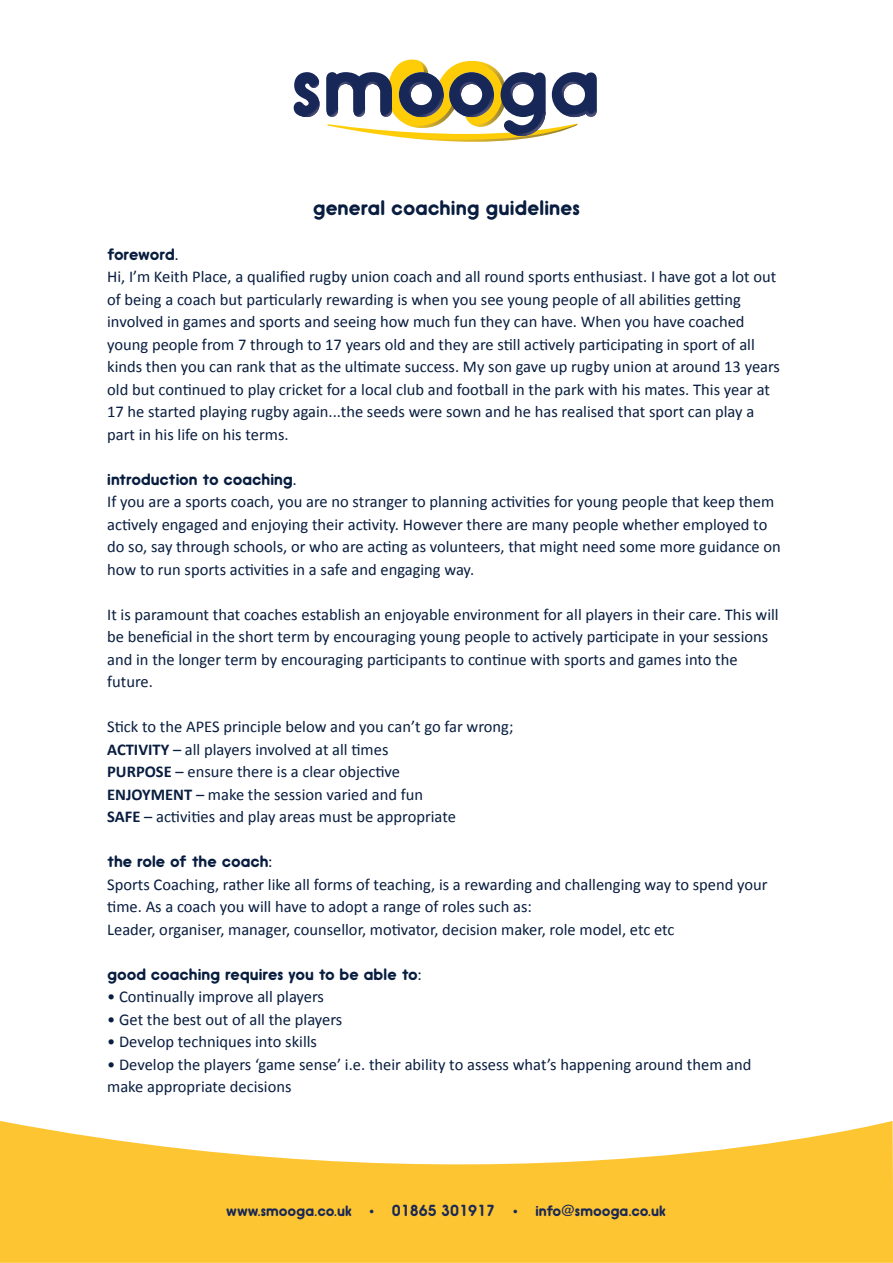
<style>
.page{position:relative;width:893px;height:1263px;background:#fff}
.page>*{position:absolute;margin:0;border:0;box-sizing:border-box;transform-origin:0 0}
.t1{font:21px "Hiruko";color:#081d3f}
.t2{font:16.5px/22.5px "Calibri";color:#081d3f}
.t3{font:16.5px "Hiruko";color:#081d3f}
.t4{font:16.5px "Hiruko";letter-spacing:-.02em;color:#081d3f}
.t5{font:15px "Hiruko";color:#1a2855}
.s1{font-weight:700}
</style>
<div class="page">
<svg style="left:0;top:1121px;width:893px;height:142px;fill:#fdc532"></svg>
<svg style="left:294px;top:60px;width:303px;height:82px"></svg>
<p class="t1" style="left:313px;top:194px;width:269px">general coaching guidelines</p>
<p class="t4" style="left:107px;top:244px;width:73px">foreword.</p>
<p class="t2" style="left:107px;top:265px;width:674px">Hi, I’m Keith Place, a qualified rugby union coach and all round sports enthusiast. I have got a lot out of being a coach but particularly rewarding is when you see young people of all abilities getting involved in games and sports and seeing how much fun they can have. When you have coached young people from 7 through to 17 years old and they are still actively participating in sport of all kinds then you can rank that as the ultimate success. My son gave up rugby union at around 13 years old but continued to play cricket for a local club and football in the park with his mates. This year at 17 he started playing rugby again...the seeds were sown and he has realised that sport can play a part in his life on his terms.</p>
<p class="t3" style="left:107px;top:469px;width:191px">introduction to coaching.</p>
<p class="t2" style="left:107px;top:491px;width:675px">If you are a sports coach, you are no stranger to planning activities for young people that keep them actively engaged and enjoying their activity. However there are many people whether employed to do so, say through schools, or who are acting as volunteers, that might need some more guidance on how to run sports activities in a safe and engaging way.</p>
<p class="t2" style="left:107px;top:603px;width:673px">It is paramount that coaches establish an enjoyable environment for all players in their care. This will be beneficial in the short term by encouraging young people to actively participate in your sessions and in the longer term by encouraging participants to continue with sports and games into the future.</p>
<p class="t2" style="left:107px;top:716px;width:408px">Stick to the APES principle below and you can’t go far wrong; <span class="s1">ACTIVITY</span> – all players involved at all times<br><span class="s1">PURPOSE</span> – ensure there is a clear objective<br><span class="s1">ENJOYMENT</span> – make the session varied and fun<br><span class="s1">SAFE</span> – activities and play areas must be appropriate</p>
<p class="t3" style="left:107px;top:851px;width:167px">the role of the coach:</p>
<p class="t2" style="left:107px;top:873px;width:662px">Sports Coaching, rather like all forms of teaching, is a rewarding and challenging way to spend your time. As a coach you will have to adopt a range of roles such as:<br>Leader, organiser, manager, counsellor, motivator, decision maker, role model, etc etc</p>
<p class="t3" style="left:107px;top:964px;width:316px">good coaching requires you to be able to:</p>
<p class="t2" style="left:107px;top:986px;width:218px">• Continually improve all players</p>
<p class="t2" style="left:107px;top:1008px;width:237px">• Get the best out of all the players</p>
<p class="t2" style="left:107px;top:1031px;width:211px">• Develop techniques into skills</p>
<p class="t2" style="left:107px;top:1053px;width:646px">• Develop the players ‘game sense’ i.e. their ability to assess what’s happening around them and make appropriate decisions</p>
<p class="t5" style="left:226px;top:1201px;width:441px">www.smooga.co.uk • 01865 301917 • info@smooga.co.uk</p>
</div>
